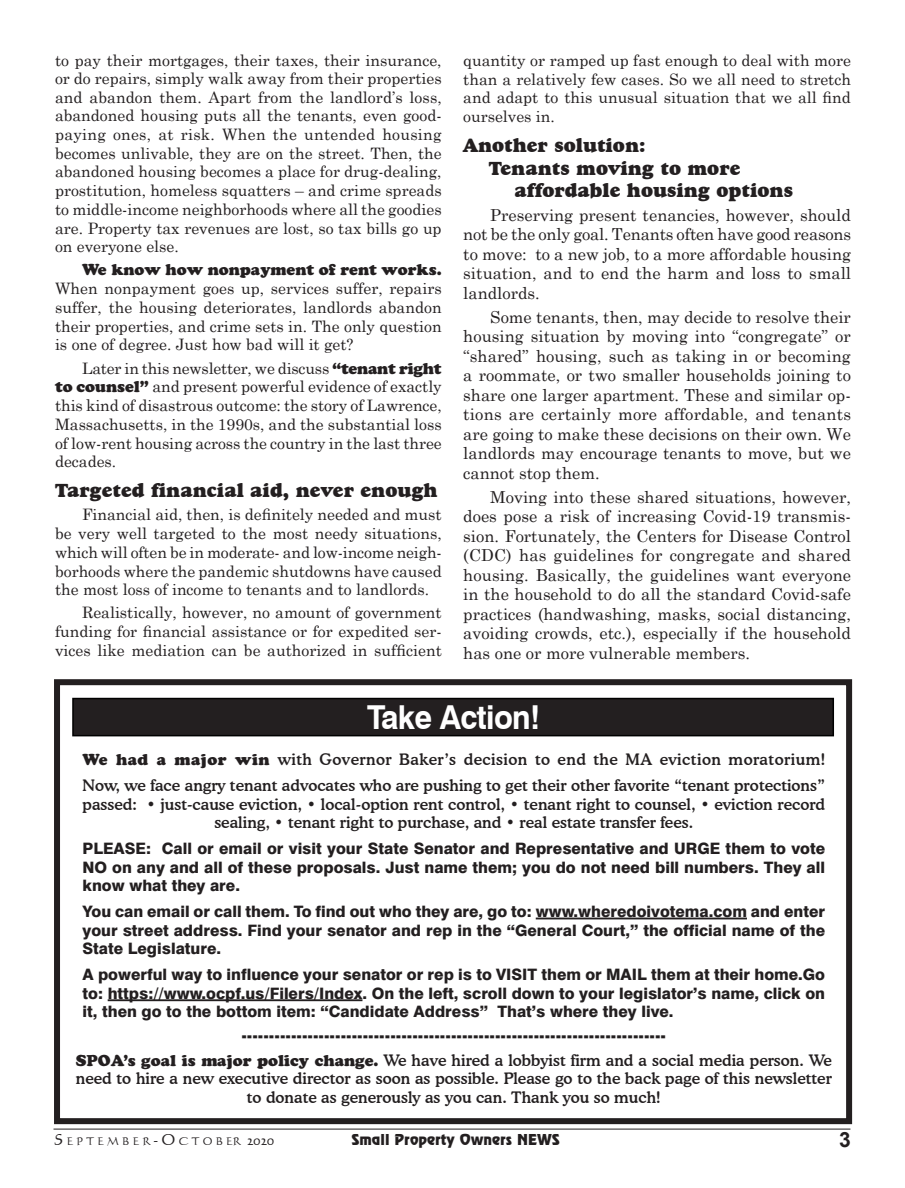
<style>
.page{position:relative;width:905px;height:1188px;background:#fff}
.page>*{position:absolute;margin:0;border:0;box-sizing:border-box;transform-origin:0 0}
.Swiss24{font:700 33px "Swiss 721 BT";letter-spacing:-.02em;color:#fff;scale:.94 1}
.t1{font:700 21px "Arial";color:#231f20}
.Subhead_1{font:19.5px "Goudy Heavyface BT";color:#231f20}
.t2{font:16.5px/19.5px "Century Schoolbook";color:#231f20;text-align:justify}
.t3{font:15.75px/18.8px "Century Schoolbook";color:#231f20;text-align:justify}
.Swiss14{font:800 15.75px/18.8px "Swiss 721 BT";color:#231f20;text-align:justify}
.Swiss24-2{font:500 15.75px/18.8px "Cooper BT";color:#231f20;text-align:center}
.t4{font:900 15.75px "Swiss 721 BT";color:#231f20}
.Swiss24-3{font:500 15.75px "Cooper BT";letter-spacing:.025em;color:#231f20}
.t5{font:15px "Revue BT";color:#231f20}
.t6{font:15px "Calligraphic 421 BT Roman B";color:#231f20}
.t7{font:10.5px "Calligraphic 421 BT Roman B";letter-spacing:.315em;color:#231f20}
.s1{font-family:"Cooper Black Std"}
.s2{font-family:"Cooper Black Std";font-weight:400}
.s3{font-size:15px}
</style>
<div class="page">
<hr style="left:53px;top:1129px;width:797px;height:1px;background:#231f20">
<div style="left:73px;top:699px;width:760px;height:37px;background:#231f20"></div>
<div style="left:72px;top:698px;width:762px;height:38px;border:2px solid #000"></div>
<hr style="left:535px;top:918px;width:212px;height:1px;background:#231f20">
<hr style="left:108px;top:999px;width:254px;height:2px;background:#231f20">
<div style="left:54px;top:679px;width:798px;height:445px;border:6px solid #231f20"></div>
<p class="t3" style="left:55px;top:49px;width:388px">to pay their mortgages, their taxes, their insurance, or do repairs, simply walk away from their properties and abandon them. Apart from the landlord’s loss, abandoned housing puts all the tenants, even good&shy;paying ones, at risk. When the untended housing becomes unlivable, they are on the street. Then, the abandoned housing becomes a place for drug-dealing, prostitution, homeless squatters – and crime spreads to middle-income neighborhoods where all the goodies are. Property tax revenues are lost, so tax bills go up on everyone else.</p>
<p class="t3" style="left:55px;top:259px;width:388px;text-indent:27px"><span class="s1">We know how nonpayment of rent works.<br></span>When nonpayment goes up, services suffer, repairs suffer, the housing deteriorates, landlords abandon their properties, and crime sets in. The only question is one of degree. Just how bad will it get?</p>
<p class="t3" style="left:55px;top:357px;width:388px;text-indent:27px">Later in this newsletter, we discuss <span class="s1">“tenant right to counsel”</span> and present powerful evidence of exactly this kind of disastrous outcome: the story of Lawrence, Massachusetts, in the 1990s, and the substantial loss of low-rent housing across the country in the last three decades.</p>
<p class="Subhead_1" style="left:55px;top:479px;width:384px">Targeted financial aid, never enough</p>
<p class="t3" style="left:55px;top:504px;width:388px;text-indent:27px">Financial aid, then, is definitely needed and must be very well targeted to the most needy situations, which will often be in moderate- and low-income neigh&shy;borhoods where the pandemic shutdowns have caused the most loss of income to tenants and to landlords.</p>
<p class="t3" style="left:55px;top:602px;width:388px;text-indent:27px">Realistically, however, no amount of government funding for financial assistance or for expedited ser&shy;vices like mediation can be authorized in sufficient</p>
<p class="t3" style="left:463px;top:49px;width:389px">quantity or ramped up fast enough to deal with more than a relatively few cases. So we all need to stretch and adapt to this unusual situation that we all find ourselves in.</p>
<p class="Subhead_1" style="left:463px;top:134px;width:184px">Another solution:</p>
<p class="Subhead_1" style="left:489px;top:156px;width:253px">Tenants moving to more</p>
<p class="Subhead_1" style="left:514px;top:179px;width:280px">affordable housing options</p>
<p class="t2" style="left:463px;top:204px;width:389px;text-indent:27px">Preserving present tenancies, however, should not be the only goal. Tenants often have good reasons to move: to a new job, to a more affordable housing situation, and to end the harm and loss to small landlords.</p>
<p class="t2" style="left:463px;top:306px;width:389px;text-indent:27px">Some tenants, then, may decide to resolve their housing situation by moving into “congregate” or “shared” housing, such as taking in or becoming a roommate, or two smaller households joining to share one larger apartment. These and similar op&shy;tions are certainly more affordable, and tenants are going to make these decisions on their own. We landlords may encourage tenants to move, but we cannot stop them.</p>
<p class="t2" style="left:463px;top:485px;width:389px;text-indent:27px">Moving into these shared situations, however, does pose a risk of increasing Covid-19 transmis&shy;sion. Fortunately, the Centers for Disease Control (CDC) has guidelines for congregate and shared housing. Basically, the guidelines want everyone in the household to do all the standard Covid-safe practices (handwashing, masks, social distancing, avoiding crowds, etc.), especially if the household has one or more vulnerable members.</p>
<p class="Swiss24" style="left:367px;top:697px;width:186px">Take Action!</p>
<p class="Swiss24-3" style="left:82px;top:750px;width:744px"><span class="s2">We had a major win</span> with Governor Baker’s decision to end the MA eviction moratorium!</p>
<p class="Swiss24-2" style="left:82px;top:776px;width:744px">Now, we face angry tenant advocates who are pushing to get their other favorite “tenant protections” passed: • just-cause eviction, • local-option rent control, • tenant right to counsel, • eviction record sealing, • tenant right to purchase, and • real estate transfer fees.</p>
<p class="Swiss14" style="left:82px;top:839px;width:744px">PLEASE: Call or email or visit your State Senator and Representative and URGE them to vote NO on any and all of these proposals. Just name them; you do not need bill numbers. They all know what they are.</p>
<p class="Swiss14" style="left:82px;top:902px;width:744px">You can email or call them. To find out who they are, go to: www.wheredoivotema.com and enter your street address. Find your senator and rep in the “General Court,” the official name of the State Legislature.</p>
<p class="Swiss14" style="left:82px;top:965px;width:744px">A powerful way to influence your senator or rep is to VISIT them or MAIL them at their home.Go to: https://www.ocpf.us/Filers/Index. On the left, scroll down to your legislator’s name, click on it, then go to the bottom item: “Candidate Address” That’s where they live.</p>
<p class="t4" style="left:241px;top:1026px;width:426px">-----------------------------------------------------------------------------</p>
<p class="Swiss24-2" style="left:76px;top:1050px;width:757px"><span class="s2">SPOA’s goal is major policy change.</span> We have hired a lobbyist firm and a social media person. We need to hire a new executive director as soon as possible. Please go to the back page of this newsletter to donate as generously as you can. Thank you so much!</p>
<p class="t6" style="left:247px;top:1130px;width:29px">2020</p>
<h2 class="t1" style="left:839px;top:1124px;width:13px">3</h2>
<p class="t7" style="left:54px;top:1135px;width:188px"><span class="s3">S</span> EPTEMBER <span class="s3">- O</span> CTO BER</p>
<p class="t5" style="left:351px;top:1131px;width:210px">Small Property Owners NEWS</p>
</div>
